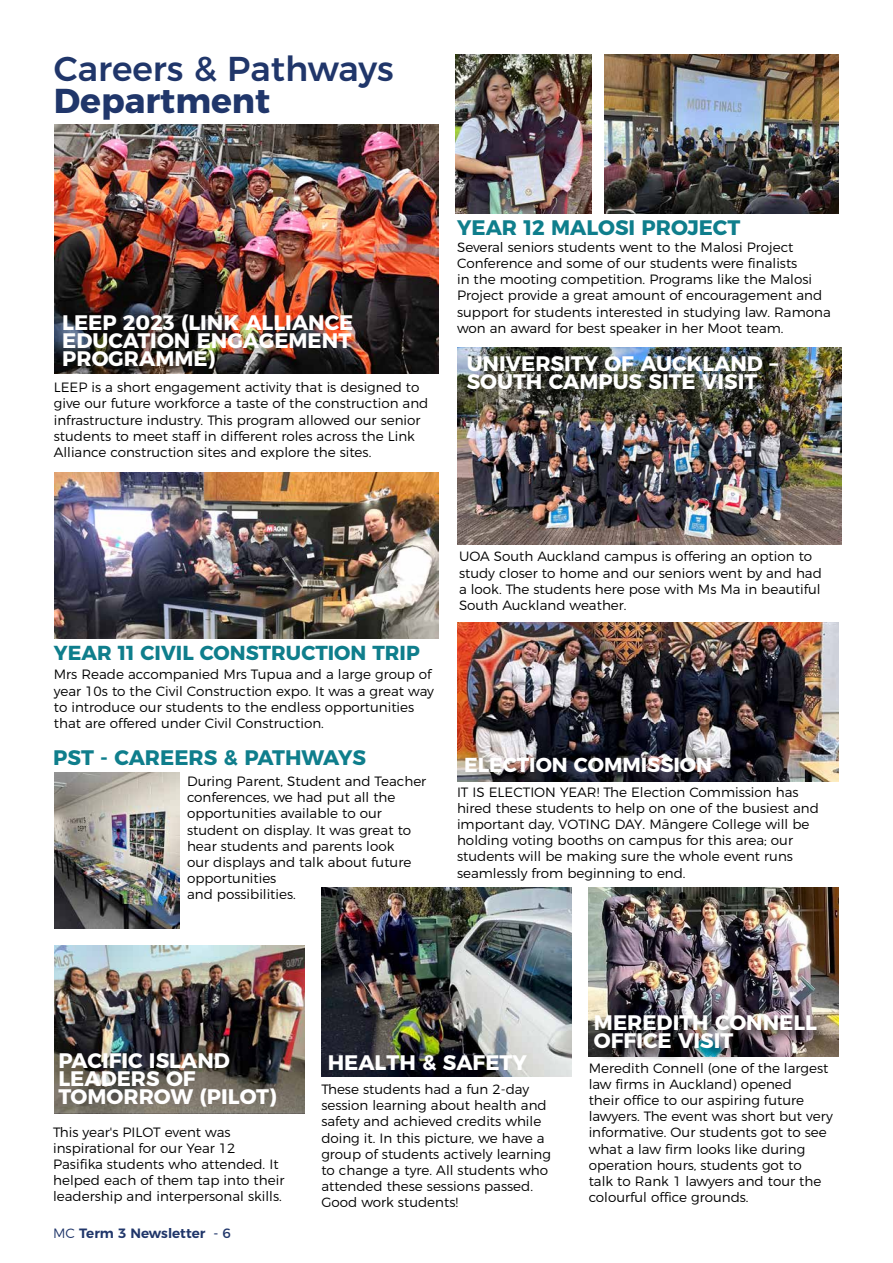
<style>
.page{position:relative;width:893px;height:1263px;background:#fff}
.page>*{position:absolute;margin:0;border:0;box-sizing:border-box;transform-origin:0 0}
.t1{font:500 34.5px "Montserrat";color:#20366a}
.t2{font:700 34.5px "Montserrat";color:#20366a}
.t3{font:700 21px/18px "Montserrat";color:#fff}
.t4{font:700 21px "Montserrat";color:#0f7e8c}
.t5{font:700 20.25px "Montserrat";color:#0f7e8c}
.t6{font:700 20.25px "Montserrat";color:#fff}
.t7{font:300 13.5px/16.2px "Montserrat";color:#000}
.t8{font:600 13.5px "Montserrat";color:#20366a}
.s1{font-weight:300}
.s2{font-weight:400}
</style>
<div class="page">
<img style="left:457px;top:622px;width:382px;height:160px">
<img style="left:54px;top:125px;width:384px;height:248px">
<img style="left:455px;top:54px;width:136px;height:160px">
<img style="left:589px;top:888px;width:250px;height:168px">
<div style="left:593px;top:1013px;width:238px;height:49px;background:#000;opacity:.75"></div>
<img style="left:54px;top:472px;width:384px;height:166px">
<img style="left:457px;top:348px;width:384px;height:196px">
<img style="left:605px;top:54px;width:234px;height:160px">
<img style="left:321px;top:888px;width:251px;height:188px">
<img style="left:54px;top:945px;width:250px;height:169px">
<img style="left:54px;top:773px;width:125px;height:155px">
<h1 class="t1" style="left:54px;top:41px;width:341px">Careers &amp; Pathways</h1>
<h1 class="t2" style="left:54px;top:72px;width:218px">Department</h1>
<h2 class="t3" style="left:62px;top:312px;width:293px;text-align:justify">LEEP 2023 (LINK ALLIANCE EDUCATION ENGAGEMENT PROGRAMME)</h2>
<p class="t7" style="left:54px;top:378px;width:376px">LEEP is a short engagement activity that is designed to give our future workforce a taste of the construction and infrastructure industry. This program allowed our senior students to meet staff in different roles across the Link Alliance construction sites and explore the sites.</p>
<h2 class="t4" style="left:457px;top:210px;width:285px">YEAR 12 MALOSI PROJECT</h2>
<p class="t7" style="left:457px;top:238px;width:375px">Several seniors students went to the Malosi Project Conference and some of our students were finalists<br>in the mooting competition. Programs like the Malosi Project provide a great amount of encouragement and support for students interested in studying law. Ramona won an award for best speaker in her Moot team.</p>
<h2 class="t3" style="left:467px;top:353px;width:313px">UNIVERSITY OF AUCKLAND –<br>SOUTH CAMPUS SITE VISIT</h2>
<h3 class="t5" style="left:54px;top:636px;width:367px">YEAR 11 CIVIL CONSTRUCTION TRIP</h3>
<p class="t7" style="left:54px;top:665px;width:382px">Mrs Reade accompanied Mrs Tupua and a large group of year 10s to the Civil Construction expo. It was a great way to introduce our students to the endless opportunities that are offered under Civil Construction.</p>
<h2 class="t4" style="left:53px;top:740px;width:315px">PST - CAREERS &amp; PATHWAYS</h2>
<p class="t7" style="left:187px;top:772px;width:241px">During Parent, Student and Teacher conferences, we had put all the opportunities available to our student on display. It was great to hear students and parents look<br>our displays and talk about future opportunities<br>and possibilities.</p>
<p class="t7" style="left:459px;top:547px;width:364px">UOA South Auckland campus is offering an option to study closer to home and our seniors went by and had a look. The students here pose with Ms Ma in beautiful South Auckland weather.</p>
<h3 class="t6" style="left:464px;top:748px;width:250px">ELECTION COMMISSION</h3>
<p class="t7" style="left:457px;top:783px;width:363px">IT IS ELECTION YEAR! The Election Commission has hired these students to help on one of the busiest and important day, VOTING DAY. Māngere College will be holding voting booths on campus for this area; our students will be making sure the whole event runs seamlessly from beginning to end.</p>
<h2 class="t3" style="left:594px;top:1012px;width:225px">MEREDITH CONNELL<br>OFFICE VISIT</h2>
<h2 class="t3" style="left:58px;top:1050px;width:220px">PACIFIC ISLAND<br>LEADERS OF<br>TOMORROW (PILOT)</h2>
<p class="t7" style="left:53px;top:1122px;width:233px">This year's PILOT event was inspirational for our Year 12<br>Pasifika students who attended. It helped each of them tap into their leadership and interpersonal skills.</p>
<p class="t8" style="left:53px;top:1222px;width:179px"><span class="s1">MC</span> Term 3 Newsletter <span class="s2">- 6</span></p>
<h2 class="t3" style="left:328px;top:1051px;width:201px">HEALTH &amp; SAFETY</h2>
<p class="t7" style="left:321px;top:1080px;width:231px">These students had a fun 2-day session learning about health and safety and achieved credits while doing it. In this picture, we have a group of students actively learning to change a tyre. All students who attended these sessions passed.<br>Good work students!</p>
<p class="t7" style="left:589px;top:1058px;width:246px">Meredith Connell (one of the largest law firms in Auckland) opened<br>their office to our aspiring future lawyers. The event was short but very informative. Our students got to see what a law firm looks like during operation hours, students got to<br>talk to Rank 1 lawyers and tour the colourful office grounds.</p>
</div>
